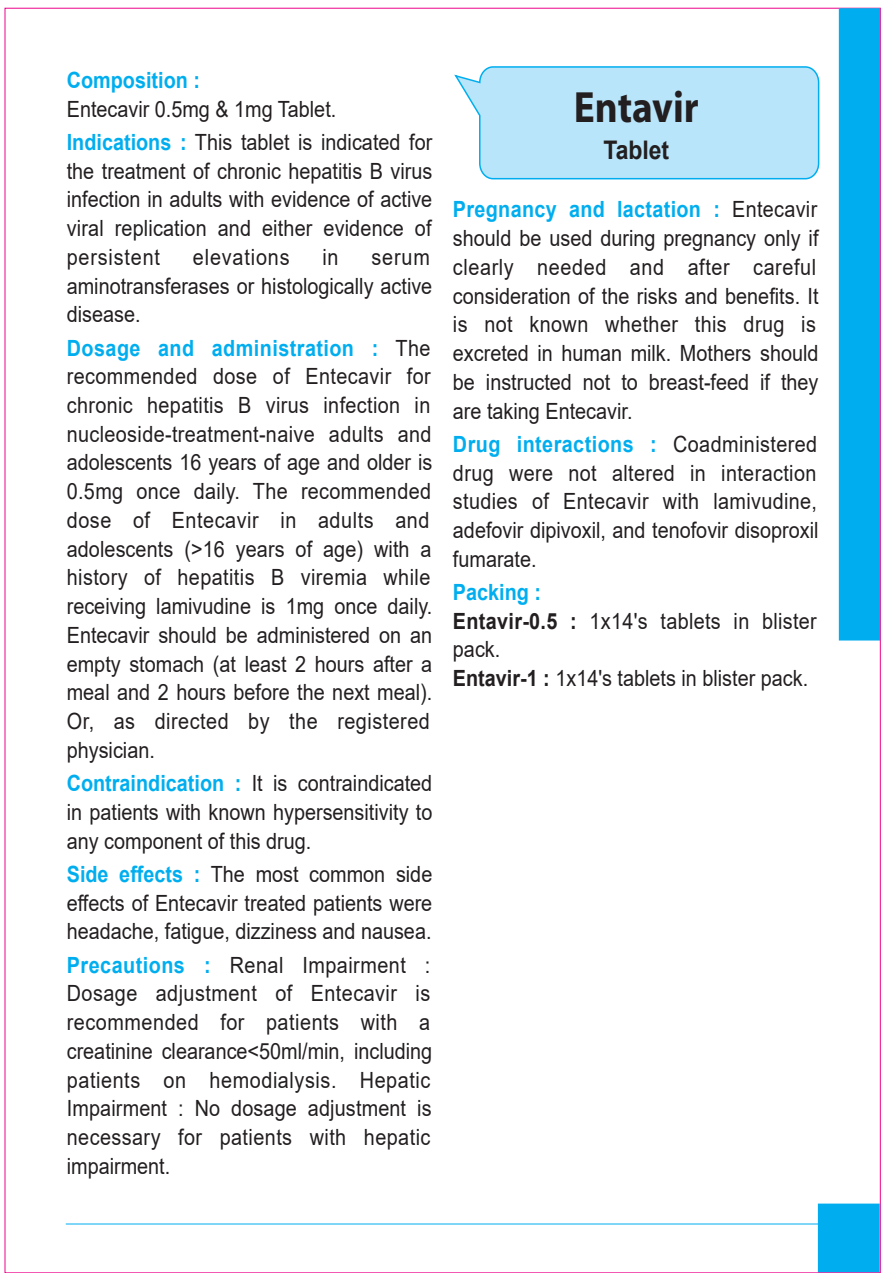
<style>
.page{position:relative;width:893px;height:1273px;background:#fff}
.page>*{position:absolute;margin:0;border:0;box-sizing:border-box;transform-origin:0 0}
.t1{font:700 43.95px "Myriad";color:#231f20;scale:.9 1}
.t2{font:700 25.65px "Arial";color:#231f20;scale:.9 1}
.t3{font:22.35px/28.7px "Arial";color:#231f20;text-align:justify;scale:.89 1}
.t4{font:700 22.35px "Arial";color:#00aeef;scale:.89 1}
.t5{font:22.35px "Arial";letter-spacing:.04em;color:#231f20;scale:.89 1}
.s1{font-weight:700;color:#00aeef}
.s2{font-weight:700}
</style>
<div class="page">
<div style="left:818px;top:1203px;width:62px;height:69px;background:#00aeef"></div>
<svg style="left:65px;top:1222px;width:753px;height:2px"></svg>
<div style="left:839px;top:8px;width:41px;height:632px;background:#00aeef"></div>
<svg style="left:454px;top:66px;width:366px;height:113px;background:#b7e4f9"></svg>
<p class="t4" style="left:67px;top:64px;width:151px">Composition :</p>
<p class="t3" style="left:67px;top:92px;width:412px;line-height:33.2px">Entecavir 0.5mg &amp; 1mg Tablet.<br><span class="s1">Indications :</span> This tablet is indicated for</p>
<p class="t3" style="left:67px;top:156px;width:412px">the treatment of chronic hepatitis B virus infection in adults with evidence of active viral replication and either evidence of persistent</p>
<p class="t5" style="left:193px;top:241px;width:110px">elevations</p>
<p class="t3" style="left:322px;top:242px;width:20px">in</p>
<p class="t3" style="left:67px;top:242px;width:412px;text-indent:305px">serum aminotransferases or histologically active disease.</p>
<p class="t3" style="left:67px;top:333px;width:412px;text-align:left"><span class="s1">Dosage and administration :</span> The recommended dose of Entecavir for chronic hepatitis B virus infection in nucleoside-treatment-naive adults and adolescents 16 years of age and older is 0.5mg once daily. The recommended dose of Entecavir in adults and adolescents (&gt;16 years of age) with a history of hepatitis B viremia while receiving lamivudine is 1mg once daily.<br>Entecavir should be administered on an empty stomach (at least 2 hours after a meal and 2 hours before the next meal).<br>Or, as directed by the registered physician.</p>
<p class="t3" style="left:67px;top:768px;width:412px"><span class="s1">Contraindication :</span> It is contraindicated in patients with known hypersensitivity to any component of this drug.</p>
<p class="t3" style="left:67px;top:859px;width:412px"><span class="s1">Side effects :</span> The most common side effects of Entecavir treated patients were headache, fatigue, dizziness and nausea.</p>
<p class="t3" style="left:67px;top:950px;width:412px"><span class="s1">Precautions :</span> Renal Impairment :<br>Dosage adjustment of Entecavir is recommended for patients with a creatinine clearance&lt;50ml/min, including patients on hemodialysis. Hepatic Impairment : No dosage adjustment is necessary for patients with hepatic impairment.</p>
<h1 class="t1" style="left:574px;top:84px;width:140px">Entavir</h1>
<p class="t2" style="left:603px;top:132px;width:75px">Tablet</p>
<p class="t3" style="left:453px;top:195px;width:412px"><span class="s1">Pregnancy and lactation :</span> Entecavir should be used during pregnancy only if clearly needed and after careful consideration of the risks and benefits. It is not known whether this drug is excreted in human milk. Mothers should be instructed not to breast-feed if they are taking Entecavir.</p>
<p class="t3" style="left:453px;top:429px;width:412px"><span class="s1">Drug interactions :</span> Coadministered drug were not altered in interaction studies of Entecavir with lamivudine, adefovir dipivoxil, and tenofovir disoproxil fumarate.</p>
<p class="t3" style="left:453px;top:577px;width:410px;text-align:left"><span class="s1">Packing :<br></span><span class="s2">Entavir-0.5 :</span> 1x14's tablets in blister pack.<br><span class="s2">Entavir-1 :</span> 1x14's tablets in blister pack.</p>
</div>
